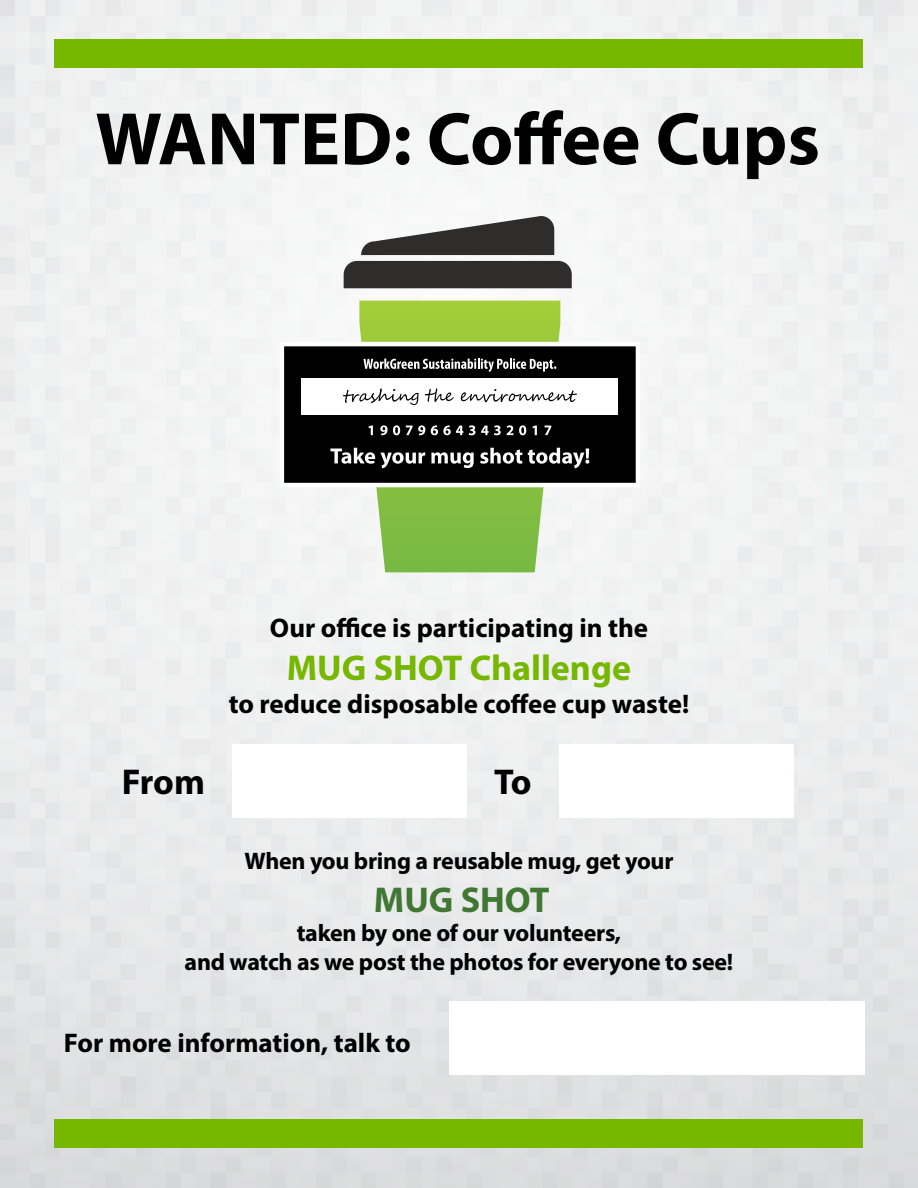
<style>
.page{position:relative;width:918px;height:1188px;background:#fff}
.page>*{position:absolute;margin:0;border:0;box-sizing:border-box;transform-origin:0 0}
.t1{font:700 75px "Myriad Pro";color:#000}
.t2{font:700 36px "Myriad Pro";color:#76b700}
.t3{font:700 36px "Myriad Pro";color:#407732}
.t4{font:700 36px "Myriad Pro";letter-spacing:-.015em;color:#000}
.t5{font:700 27px "Myriad Pro";color:#000}
.t6{font:700 24px/28.8px "Myriad Pro";letter-spacing:-.01em;color:#000;text-align:center}
</style>
<div class="page">
<img style="left:0;top:0;width:918px;height:1188px">
<div style="left:55px;top:40px;width:808px;height:28px;background:#76b700"></div>
<div style="left:55px;top:1120px;width:808px;height:28px;background:#76b700"></div>
<div style="left:232px;top:744px;width:235px;height:73px;background:#fff"></div>
<div style="left:559px;top:744px;width:235px;height:73px;background:#fff"></div>
<div style="left:449px;top:1001px;width:416px;height:74px;background:#fff"></div>
<svg style="left:359px;top:301px;width:201px;height:271px;background:#9ac95a"></svg>
<div style="left:344px;top:261px;width:228px;height:27px;background:#2e2d2c"></div>
<svg style="left:361px;top:216px;width:193px;height:39px"></svg>
<div style="left:282px;top:344px;width:356px;height:141px;background:#000"></div>
<div style="left:280px;top:342px;width:360px;height:145px;border:4px solid #fff"></div>
<svg style="left:363px;top:359px;width:193px;height:13px"></svg>
<div style="left:302px;top:378px;width:316px;height:37px;background:#fff"></div>
<svg style="left:343px;top:388px;width:76px;height:17px"></svg>
<svg style="left:425px;top:388px;width:29px;height:14px"></svg>
<svg style="left:461px;top:389px;width:116px;height:13px"></svg>
<svg style="left:369px;top:426px;width:4px;height:9px"></svg>
<svg style="left:380px;top:425px;width:20px;height:10px"></svg>
<svg style="left:406px;top:425px;width:19px;height:10px"></svg>
<svg style="left:431px;top:425px;width:32px;height:10px"></svg>
<svg style="left:469px;top:425px;width:6px;height:10px"></svg>
<svg style="left:481px;top:425px;width:20px;height:10px"></svg>
<svg style="left:507px;top:425px;width:6px;height:10px"></svg>
<svg style="left:519px;top:425px;width:7px;height:10px"></svg>
<svg style="left:532px;top:426px;width:5px;height:9px"></svg>
<svg style="left:545px;top:426px;width:6px;height:9px"></svg>
<svg style="left:330px;top:448px;width:95px;height:20px"></svg>
<svg style="left:431px;top:452px;width:43px;height:16px"></svg>
<svg style="left:480px;top:448px;width:42px;height:16px"></svg>
<svg style="left:528px;top:448px;width:61px;height:20px"></svg>
<h1 class="t1" style="left:95px;top:90px;width:726px">WANTED: Coffee Cups</h1>
<p class="t5" style="left:270px;top:610px;width:380px">Our office is participating in the</p>
<h2 class="t2" style="left:287px;top:645px;width:346px">MUG SHOT Challenge</h2>
<p class="t5" style="left:229px;top:686px;width:462px">to reduce disposable coffee cup waste!</p>
<h2 class="t4" style="left:122px;top:758px;width:85px">From</h2>
<h2 class="t4" style="left:494px;top:758px;width:39px">To</h2>
<p class="t6" style="left:244px;top:846px;width:431px">When you bring a reusable mug, get your</p>
<h2 class="t3" style="left:374px;top:876px;width:177px">MUG SHOT</h2>
<p class="t6" style="left:185px;top:918px;width:550px">taken by one of our volunteers,<br>and watch as we post the photos for everyone to see!</p>
<p class="t5" style="left:64px;top:1025px;width:348px">For more information, talk to</p>
</div>
